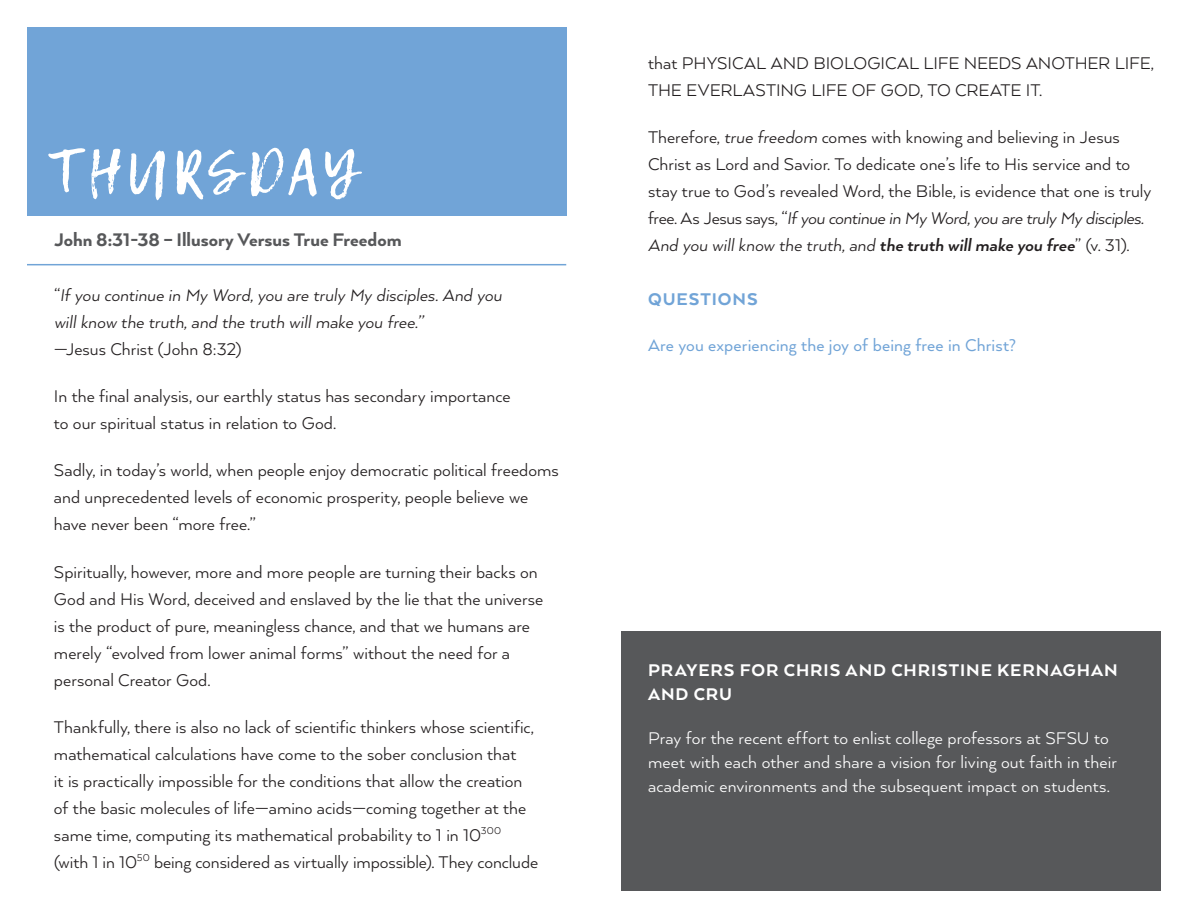
<style>
.page{position:relative;width:1188px;height:918px;background:#fff}
.page>*{position:absolute;margin:0;border:0;box-sizing:border-box;transform-origin:0 0}
.t1{font:60px "Lemon Tuesday";letter-spacing:.06em;color:#fff}
.t2{font:800 21px "Arquitecta";color:#57585a}
.t3{font:19.5px/27px "Arquitecta";color:#231f20}
.t4{font:19.5px/24px "Arquitecta";letter-spacing:.005em;color:#fff}
.t5{font:italic 19.5px/27px "Arquitecta";color:#231f20}
.t6{font:19.5px "Arquitecta";letter-spacing:.005em;color:#71a4d7}
.t7{font:800 19.5px/24px "Arquitecta";letter-spacing:.045em;color:#fff}
.t8{font:800 19.5px "Arquitecta";letter-spacing:.05em;color:#71a4d7}
.s1{font-style:normal}
.s2{font-style:italic}
.s3{font-weight:700;font-style:italic}
</style>
<div class="page">
<div style="left:621px;top:632px;width:540px;height:259px;background:#57585a"></div>
<div style="left:27px;top:27px;width:540px;height:189px;background:#71a4d7"></div>
<hr style="left:27px;top:264px;width:539px;height:1px;background:#71a4d7">
<h1 class="t1" style="left:50px;top:137px;width:309px">THURSDAY</h1>
<p class="t2" style="left:54px;top:226px;width:349px">John 8:31-38 – Illusory Versus True Freedom</p>
<p class="t5" style="left:54px;top:281px;width:449px"><span class="s1">“</span>If you continue in My Word, you are truly My disciples. And you will know the truth, and the truth will make you free.”</p>
<p class="t3" style="left:54px;top:335px;width:189px">—Jesus Christ (John 8:32)</p>
<p class="t3" style="left:54px;top:382px;width:458px">In the final analysis, our earthly status has secondary importance to our spiritual status in relation to God.</p>
<p class="t3" style="left:54px;top:456px;width:506px">Sadly, in today’s world, when people enjoy democratic political freedoms and unprecedented levels of economic prosperity, people believe we have never been “more free.”</p>
<p class="t3" style="left:54px;top:558px;width:491px">Spiritually, however, more and more people are turning their backs on God and His Word, deceived and enslaved by the lie that the universe is the product of pure, meaningless chance, and that we humans are merely “evolved from lower animal forms” without the need for a personal Creator God.</p>
<p class="t3" style="left:54px;top:713px;width:486px">Thankfully, there is also no lack of scientific thinkers whose scientific, mathematical calculations have come to the sober conclusion that<br>it is practically impossible for the conditions that allow the creation of the basic molecules of life—amino acids—coming together at the same time, computing its mathematical probability to 1 in 10<sup>300 </sup>(with 1 in 10<sup>50</sup> being considered as virtually impossible). They conclude</p>
<p class="t3" style="left:648px;top:49px;width:507px">that PHYSICAL AND BIOLOGICAL LIFE NEEDS ANOTHER LIFE,<br>THE EVERLASTING LIFE OF GOD, TO CREATE IT.</p>
<p class="t3" style="left:648px;top:123px;width:505px">Therefore, <span class="s2">true freedom</span> comes with knowing and believing in Jesus Christ as Lord and Savior. To dedicate one’s life to His service and to stay true to God’s revealed Word, the Bible, is evidence that one is truly free. As Jesus says, “<span class="s2">If you continue in My Word, you are truly My disciples.<br>And you will know the truth, and</span> <span class="s3">the truth will make you free</span>” (v. 31).</p>
<p class="t8" style="left:648px;top:287px;width:111px">QUESTIONS</p>
<p class="t6" style="left:648px;top:333px;width:370px">Are you experiencing the joy of being free in Christ?</p>
<p class="t7" style="left:648px;top:658px;width:471px">PRAYERS FOR CHRIS AND CHRISTINE KERNAGHAN<br>AND CRU</p>
<p class="t4" style="left:648px;top:726px;width:470px">Pray for the recent effort to enlist college professors at SFSU to meet with each other and share a vision for living out faith in their academic environments and the subsequent impact on students.</p>
</div>
